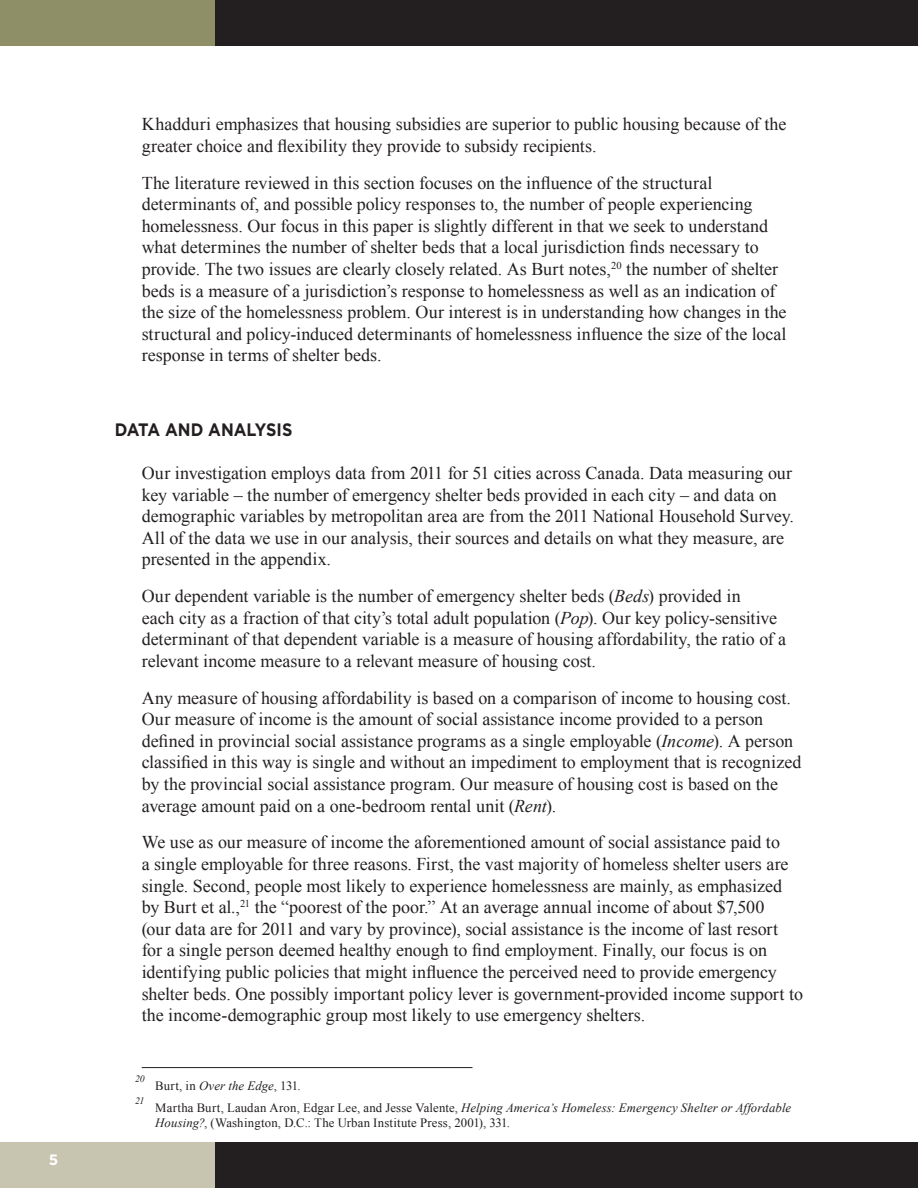
<style>
.page{position:relative;width:918px;height:1188px;background:#fff}
.page>*{position:absolute;margin:0;border:0;box-sizing:border-box;transform-origin:0 0}
.Body{font:18px/21.6px "Times New Roman";letter-spacing:-.005em;color:#231f20}
.Heading_1{font:700 18px "Gotham";color:#231f20;scale:.9 1}
.t1{font:700 15px "Gotham";color:#fff}
.Footnote{font:12.75px/15.3px "Times New Roman";letter-spacing:.015em;color:#231f20}
.Footnote-2{font:italic 9.75px "Times New Roman";color:#231f20}
.s1{font-style:italic}
</style>
<div class="page">
<div style="left:0;top:1143px;width:215px;height:45px;background:#c7c5af"></div>
<div style="left:0;top:0;width:215px;height:45px;background:#8e8f66"></div>
<div style="left:215px;top:1143px;width:703px;height:45px;background:#231f20"></div>
<div style="left:215px;top:0;width:703px;height:45px;background:#231f20"></div>
<hr style="left:142px;top:1067px;width:330px;height:1px;background:#231f20">
<p class="t1" style="left:49px;top:1150px;width:11px">5</p>
<p class="Body" style="left:142px;top:113px;width:646px">Khadduri emphasizes that housing subsidies are superior to public housing because of the greater choice and flexibility they provide to subsidy recipients.</p>
<p class="Body" style="left:142px;top:171px;width:646px">The literature reviewed in this section focuses on the influence of the structural determinants of, and possible policy responses to, the number of people experiencing homelessness. Our focus in this paper is slightly different in that we seek to understand what determines the number of shelter beds that a local jurisdiction finds necessary to provide. The two issues are clearly closely related. As Burt notes,<sup>20</sup> the number of shelter beds is a measure of a jurisdiction’s response to homelessness as well as an indication of the size of the homelessness problem. Our interest is in understanding how changes in the structural and policy-induced determinants of homelessness influence the size of the local response in terms of shelter beds.</p>
<p class="Heading_1" style="left:115px;top:418px;width:199px">DATA AND ANALYSIS</p>
<p class="Body" style="left:142px;top:462px;width:654px">Our investigation employs data from 2011 for 51 cities across Canada. Data measuring our key variable – the number of emergency shelter beds provided in each city – and data on demographic variables by metropolitan area are from the 2011 National Household Survey.<br>All of the data we use in our analysis, their sources and details on what they measure, are presented in the appendix.</p>
<p class="Body" style="left:142px;top:585px;width:646px">Our dependent variable is the number of emergency shelter beds (<span class="s1">Beds</span>) provided in<br>each city as a fraction of that city’s total adult population (<span class="s1">Pop</span>). Our key policy-sensitive determinant of that dependent variable is a measure of housing affordability, the ratio of a relevant income measure to a relevant measure of housing cost.</p>
<p class="Body" style="left:142px;top:687px;width:661px">Any measure of housing affordability is based on a comparison of income to housing cost.<br>Our measure of income is the amount of social assistance income provided to a person defined in provincial social assistance programs as a single employable (<span class="s1">Income</span>). A person classified in this way is single and without an impediment to employment that is recognized by the provincial social assistance program. Our measure of housing cost is based on the average amount paid on a one-bedroom rental unit (<span class="s1">Rent</span>).</p>
<p class="Body" style="left:142px;top:831px;width:663px">We use as our measure of income the aforementioned amount of social assistance paid to<br>a single employable for three reasons. First, the vast majority of homeless shelter users are single. Second, people most likely to experience homelessness are mainly, as emphasized by Burt et al<span class="s1">.</span>,<sup>21</sup> the “poorest of the poor.” At an average annual income of about $7,500<br>(our data are for 2011 and vary by province), social assistance is the income of last resort<br>for a single person deemed healthy enough to find employment. Finally, our focus is on identifying public policies that might influence the perceived need to provide emergency shelter beds. One possibly important policy lever is government-provided income support to the income-demographic group most likely to use emergency shelters.</p>
<p class="Footnote-2" style="left:135px;top:1072px;width:11px">20</p>
<p class="Footnote-2" style="left:135px;top:1094px;width:11px">21</p>
<p class="Footnote" style="left:155px;top:1078px;width:147px">Burt, in <span class="s1">Over the Edge</span>, 131.</p>
<p class="Footnote" style="left:155px;top:1100px;width:638px">Martha Burt, Laudan Aron, Edgar Lee, and Jesse Valente, <span class="s1">Helping America’s Homeless: Emergency Shelter or Affordable<br>Housing?</span>, (Washington, D.C.: The Urban Institute Press, 2001), 331.</p>
</div>
